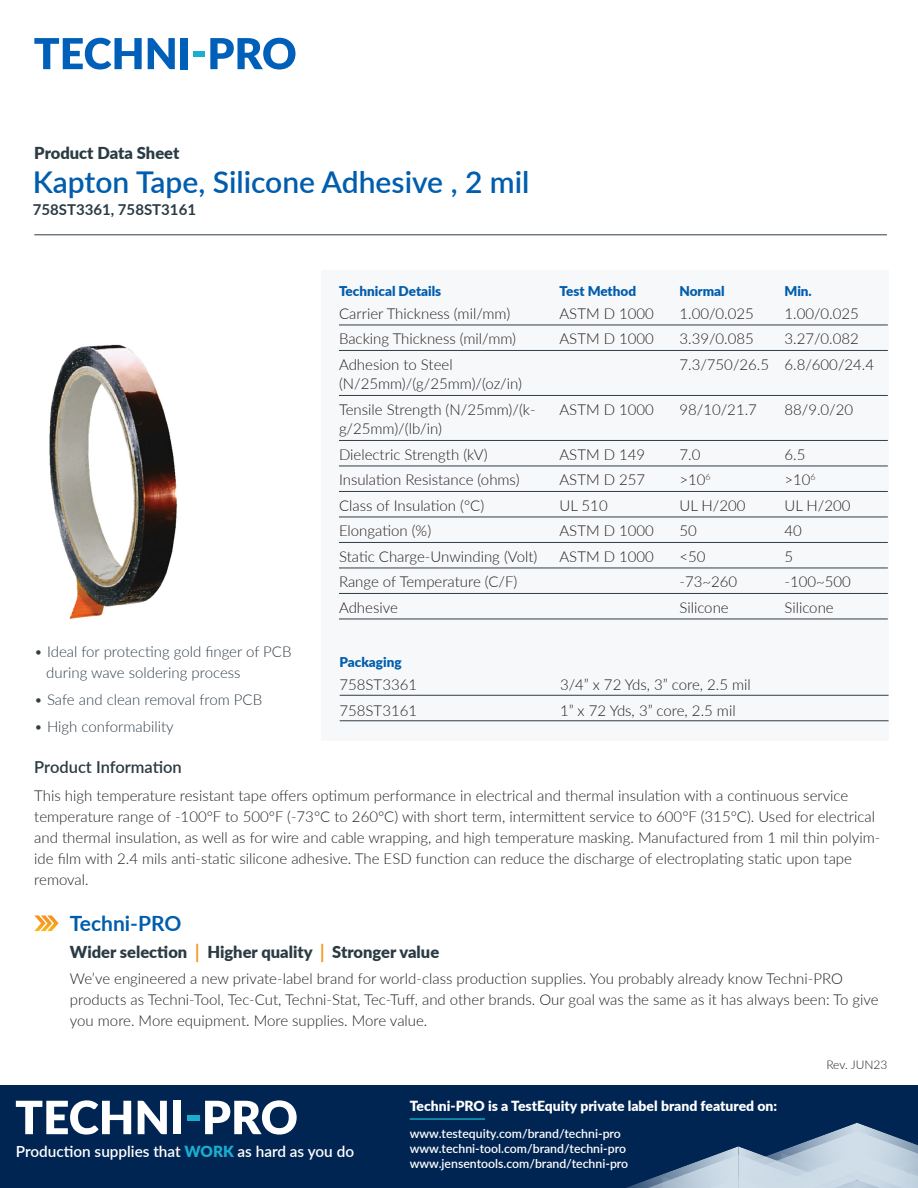
<style>
.page{position:relative;width:918px;height:1188px;background:#fff}
.page>*{position:absolute;margin:0;border:0;box-sizing:border-box;transform-origin:0 0}
.t1{font:600 30px "Lato";color:#015dad}
.t2{font:700 21px "Lato";color:#015dad}
.t3{font:900 16.5px "Lato";color:#2b3b44}
.t4{font:600 16.5px "Lato";color:#2b3b44}
.t5{font:600 15.3px "Lato";color:#fff}
.t6{font:300 15px/25.5px "Lato";color:#231f20}
.t7{font:300 15px/21px "Lato";color:#313e48}
.t8{font:700 15px "Lato";color:#2b3b44}
.t9{font:900 13.95px "Lato";color:#fff}
.t10{font:900 13.5px "Lato";color:#015dad}
.t11{font:600 12.3px/14.7px "Lato";color:#fff}
.t12{font:300 12px "Lato";color:#231f20}
.s1{color:#f7931d}
.s2{font-weight:900;color:#19aece}
</style>
<div class="page">
<img style="left:49px;top:344px;width:128px;height:275px">
<svg style="left:34px;top:38px;width:108px;height:32px"></svg>
<svg style="left:148px;top:38px;width:27px;height:31px"></svg>
<div style="left:181px;top:38px;width:7px;height:31px;background:#005fb9"></div>
<div style="left:193px;top:51px;width:12px;height:6px;background:#1bafcf"></div>
<svg style="left:210px;top:38px;width:85px;height:32px"></svg>
<hr style="left:34px;top:235px;width:853px;height:1px;background:#313e48">
<svg style="left:34px;top:915px;width:25px;height:16px"></svg>
<div style="left:0;top:1085px;width:918px;height:103px;background:#002553"></div>
<svg style="left:626px;top:1122px;width:292px;height:66px"></svg>
<hr style="left:410px;top:1118px;width:75px;height:2px;background:#1cb0ca">
<svg style="left:16px;top:1100px;width:115px;height:35px"></svg>
<svg style="left:138px;top:1101px;width:29px;height:33px"></svg>
<div style="left:173px;top:1101px;width:8px;height:33px;background:#fff"></div>
<div style="left:187px;top:1115px;width:12px;height:6px;background:#1baecc"></div>
<svg style="left:205px;top:1100px;width:92px;height:35px"></svg>
<div style="left:321px;top:270px;width:568px;height:471px;background:#f6f8fa"></div>
<hr style="left:340px;top:695px;width:549px;height:1px;background:#313e48">
<hr style="left:340px;top:721px;width:549px;height:1px;background:#313e48">
<hr style="left:339px;top:325px;width:549px;height:1px;background:#313e48">
<hr style="left:339px;top:350px;width:549px;height:1px;background:#313e48">
<hr style="left:339px;top:395px;width:549px;height:1px;background:#313e48">
<hr style="left:339px;top:466px;width:549px;height:1px;background:#313e48">
<hr style="left:339px;top:491px;width:549px;height:1px;background:#313e48">
<hr style="left:339px;top:440px;width:549px;height:1px;background:#313e48">
<hr style="left:339px;top:517px;width:549px;height:1px;background:#313e48">
<hr style="left:339px;top:542px;width:549px;height:1px;background:#313e48">
<hr style="left:339px;top:568px;width:549px;height:1px;background:#313e48">
<hr style="left:339px;top:593px;width:549px;height:1px;background:#313e48">
<hr style="left:339px;top:619px;width:549px;height:1px;background:#313e48">
<p class="t3" style="left:34px;top:140px;width:147px">Product Data Sheet</p>
<h1 class="t1" style="left:33px;top:160px;width:498px">Kapton Tape, Silicone Adhesive , 2 mil</h1>
<p class="t8" style="left:33px;top:199px;width:165px">758ST3361, 758ST3161</p>
<p class="t7" style="left:46px;top:640px;width:247px;text-indent:-12px">• Ideal for protecting gold finger of PCB during wave soldering process</p>
<p class="t7" style="left:34px;top:688px;width:229px">• Safe and clean removal from PCB</p>
<p class="t7" style="left:34px;top:715px;width:141px">• High conformability</p>
<p class="t10" style="left:339px;top:281px;width:104px">Technical Details</p>
<p class="t10" style="left:559px;top:281px;width:78px">Test Method</p>
<p class="t10" style="left:679px;top:281px;width:47px">Normal</p>
<p class="t10" style="left:784px;top:281px;width:29px">Min.</p>
<p class="t6" style="left:339px;top:300px;width:179px">Carrier Thickness (mil/mm)<br>Backing Thickness (mil/mm)<br>Adhesion to Steel</p>
<p class="t6" style="left:339px;top:370px;width:198px">(N/25mm)/(g/25mm)/(oz/in)<br>Tensile Strength (N/25mm)/(k-</p>
<p class="t6" style="left:339px;top:415px;width:200px">g/25mm)/(lb/in)<br>Dielectric Strength (kV)<br>Insulation Resistance (ohms)<br>Class of Insulation (°C)<br>Elongation (%)<br>Static Charge-Unwinding (Volt)<br>Range of Temperature (C/F)<br>Adhesive</p>
<p class="t6" style="left:559px;top:300px;width:96px">ASTM D 1000<br>ASTM D 1000</p>
<p class="t6" style="left:559px;top:396px;width:96px">ASTM D 1000</p>
<p class="t6" style="left:559px;top:441px;width:96px">ASTM D 149<br>ASTM D 257<br>UL 510<br>ASTM D 1000<br>ASTM D 1000</p>
<p class="t6" style="left:679px;top:300px;width:91px">1.00/0.025<br>3.39/0.085<br>7.3/750/26.5</p>
<p class="t6" style="left:679px;top:396px;width:79px">98/10/21.7</p>
<p class="t6" style="left:679px;top:441px;width:68px">7.0<br>&gt;10<sup>6<br></sup>UL H/200<br>50<br>&lt;50 -73~260<br>Silicone</p>
<p class="t6" style="left:784px;top:300px;width:91px">1.00/0.025<br>3.27/0.082<br>6.8/600/24.4</p>
<p class="t6" style="left:784px;top:396px;width:70px">88/9.0/20</p>
<p class="t6" style="left:784px;top:441px;width:68px">6.5<br>&gt;10<sup>6<br></sup>UL H/200<br>40<br>5 -100~500<br>Silicone</p>
<p class="t10" style="left:340px;top:652px;width:64px">Packaging</p>
<p class="t6" style="left:340px;top:672px;width:79px">758ST3361<br>758ST3161</p>
<p class="t6" style="left:560px;top:672px;width:192px">3/4” x 72 Yds, 3” core, 2.5 mil<br>1” x 72 Yds, 3” core, 2.5 mil</p>
<p class="t4" style="left:34px;top:755px;width:149px">Product Information</p>
<p class="t6" style="left:34px;top:785px;width:848px;line-height:21px">This high temperature resistant tape offers optimum performance in electrical and thermal insulation with a continuous service temperature range of -100°F to 500°F (-73°C to 260°C) with short term, intermittent service to 600°F (315°C). Used for electrical and thermal insulation, as well as for wire and cable wrapping, and high temperature masking. Manufactured from 1 mil thin polyim&shy;ide film with 2.4 mils anti-static silicone adhesive. The ESD function can reduce the discharge of electroplating static upon tape removal.</p>
<h2 class="t2" style="left:70px;top:908px;width:113px">Techni-PRO</h2>
<p class="t3" style="left:70px;top:940px;width:371px">Wider selection <span class="s1">│</span> Higher quality <span class="s1">│</span> Stronger value</p>
<p class="t6" style="left:70px;top:967px;width:810px;line-height:21px">We’ve engineered a new private-label brand for world-class production supplies. You probably already know Techni-PRO products as Techni-Tool, Tec-Cut, Techni-Stat, Tec-Tuff, and other brands. Our goal was the same as it has always been: To give you more. More equipment. More supplies. More value.</p>
<p class="t12" style="left:826px;top:1057px;width:63px">Rev. JUN23</p>
<p class="t5" style="left:16px;top:1140px;width:340px">Production supplies that <span class="s2">WORK</span> as hard as you do</p>
<p class="t9" style="left:410px;top:1095px;width:369px">Techni-PRO is a TestEquity private label brand featured on:</p>
<p class="t11" style="left:410px;top:1126px;width:220px">www.testequity.com/brand/techni-pro www.techni-tool.com/brand/techni-pro www.jensentools.com/brand/techni-pro</p>
</div>
